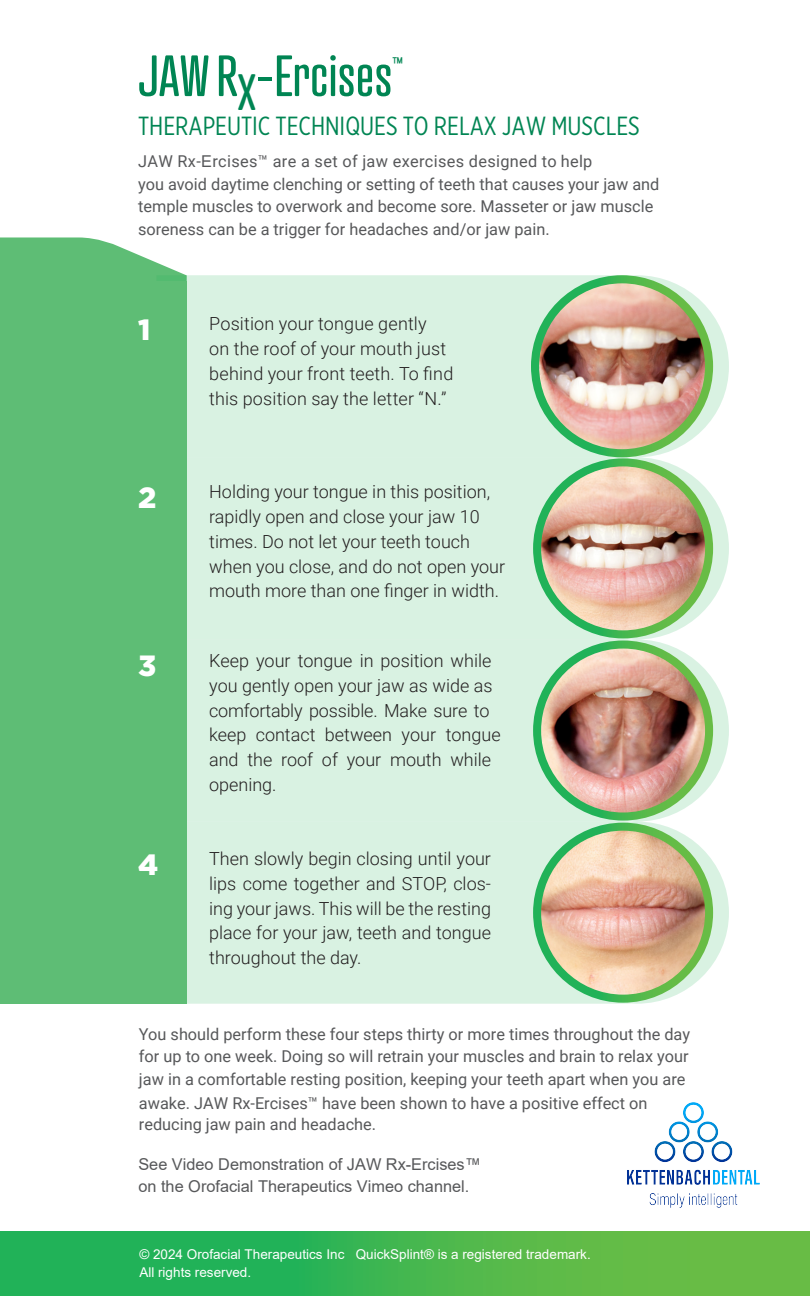
<style>
.page{position:relative;width:810px;height:1296px;background:#fff}
.page>*{position:absolute;margin:0;border:0;box-sizing:border-box;transform-origin:0 0}
.t1{font:56.25px "Atrament";color:#008553}
.t2{font:900 29.25px "Gotham";color:#fff}
.t3{font:26.32px "Gotham X Narrow";color:#008553}
.t4{font:300 18px/24.8px "Roboto";color:#231f20}
.t5{font:16.2px/22.5px "Roboto";color:#57585a}
.t6{font:16.2px/22.5px "Arial";color:#57585a}
.t7{font:13.5px/18px "Arial";color:#fff}
.s1{font-family:"Gotham X Narrow"}
.s2{font-family:"Arial"}
</style>
<div class="page">
<svg style="left:0;top:1231px;width:810px;height:65px;background:#42b64f"></svg>
<svg style="left:0;top:237px;width:186px;height:44px"></svg>
<div style="left:156px;top:275px;width:573px;height:182px;background:#d9f2e2"></div>
<svg style="left:531px;top:275px;width:182px;height:182px;background:#46b752"></svg>
<img style="left:539px;top:283px;width:166px;height:166px;border-radius:83px">
<div style="left:187px;top:457px;width:542px;height:182px;background:#d9f2e2"></div>
<svg style="left:533px;top:458px;width:180px;height:180px;background:#48b853"></svg>
<img style="left:541px;top:466px;width:164px;height:164px;border-radius:82px">
<div style="left:187px;top:639px;width:542px;height:183px;background:#d9f2e2"></div>
<svg style="left:533px;top:641px;width:180px;height:180px;background:#49b854"></svg>
<img style="left:541px;top:649px;width:164px;height:164px;border-radius:82px">
<div style="left:187px;top:822px;width:542px;height:182px;background:#d9f2e2"></div>
<svg style="left:533px;top:823px;width:180px;height:180px;background:#48b853"></svg>
<img style="left:541px;top:831px;width:164px;height:164px;border-radius:82px">
<div style="left:0;top:281px;width:187px;height:723px;background:#5ebd75"></div>
<img style="left:627px;top:1102px;width:133px;height:106px">
<h1 class="t1" style="left:138px;top:42px;width:267px">JAW R<sub>X</sub><span class="s1">-</span>Ercises<sup>™</sup></h1>
<h3 class="t3" style="left:138px;top:110px;width:503px">THERAPEUTIC TECHNIQUES TO RELAX JAW MUSCLES</h3>
<p class="t5" style="left:138px;top:149px;width:523px">JAW Rx-<span class="s2">E</span>rcises™ are a set of jaw exercises designed to help<br>you avoid daytime clenching or setting of teeth that causes your jaw and temple muscles to overwork and become sore. Masseter or jaw muscle soreness can be a trigger for headaches and/or jaw pain.</p>
<h2 class="t2" style="left:138px;top:310px;width:14px">1</h2>
<p class="t4" style="left:209px;top:311px;width:246px">Position your tongue gently<br>on the roof of your mouth just behind your front teeth. To find this position say the letter “N.”</p>
<h2 class="t2" style="left:138px;top:478px;width:20px">2</h2>
<p class="t4" style="left:209px;top:479px;width:297px">Holding your tongue in this position, rapidly open and close your jaw 10 times. Do not let your teeth touch when you close, and do not open your mouth more than one finger in width.</p>
<h2 class="t2" style="left:138px;top:646px;width:20px">3</h2>
<p class="t4" style="left:209px;top:648px;width:293px">Keep your tongue in position while you gently open your jaw as wide as comfortably possible. Make sure to keep contact between your tongue and the roof of your mouth while opening.</p>
<h2 class="t2" style="left:138px;top:844px;width:22px">4</h2>
<p class="t4" style="left:209px;top:846px;width:283px;text-align:justify">Then slowly begin closing until your lips come together and STOP, clos&shy;ing your jaws. This will be the resting place for your jaw, teeth and tongue throughout the day.</p>
<p class="t5" style="left:139px;top:1022px;width:553px;text-align:justify">You should perform these four steps thirty or more times throughout the day for up to one week. Doing so will retrain your muscles and brain to relax your jaw in a comfortable resting position, keeping your teeth apart when you are</p>
<p class="t5" style="left:139px;top:1093px;width:510px;line-height:20.5px">awake. JAW Rx-Ercises™ have been shown to have a positive effect on reducing jaw pain and headache.</p>
<p class="t6" style="left:138px;top:1153px;width:344px">See Video Demonstration of JAW Rx-Ercises™ on the Orofacial Therapeutics Vimeo channel.</p>
<p class="t7" style="left:139px;top:1245px;width:453px">© 2024 Orofacial Therapeutics Inc QuickSplint® is a registered trademark.<br>All rights reserved.</p>
</div>
